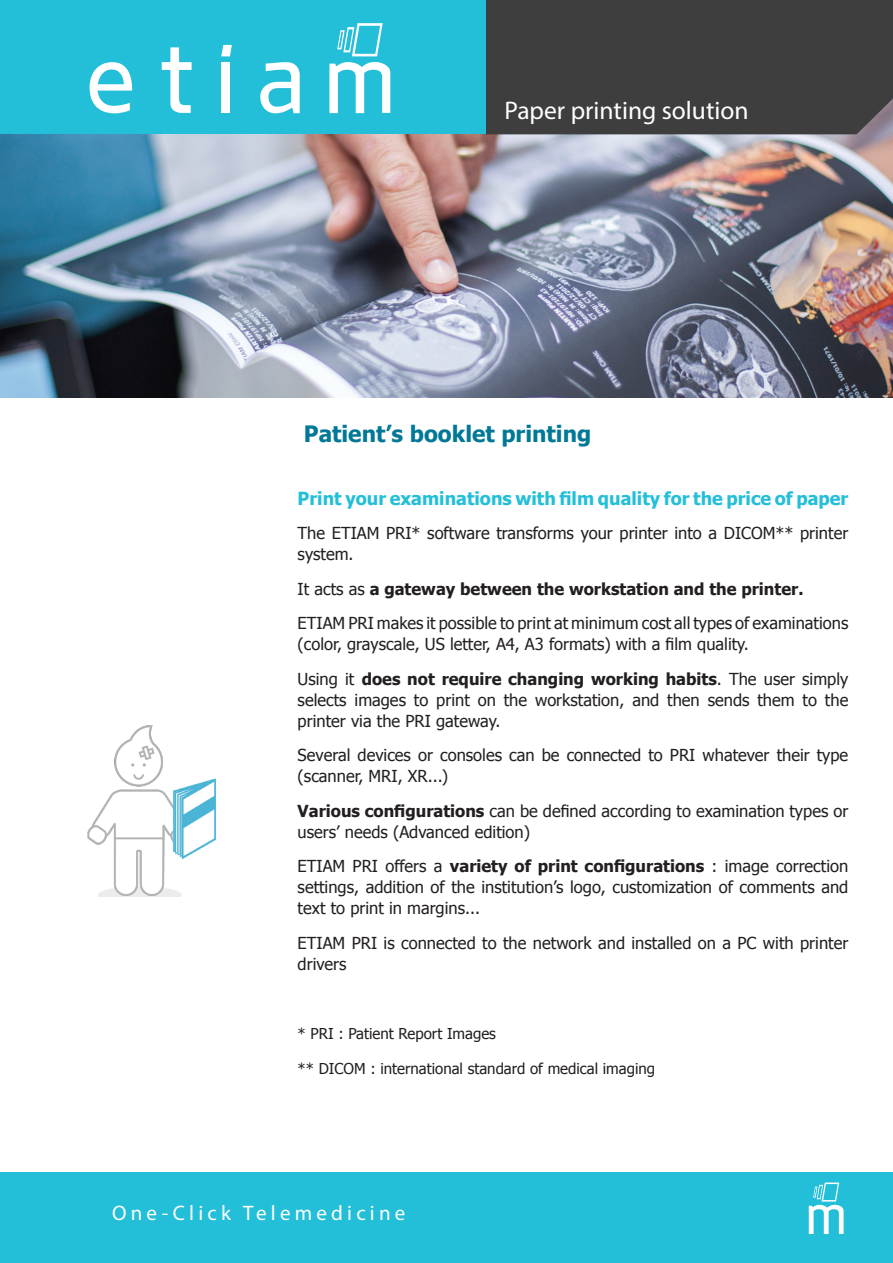
<style>
.page{position:relative;width:893px;height:1263px;background:#fff}
.page>*{position:absolute;margin:0;border:0;box-sizing:border-box;transform-origin:0 0}
.t1{font:25.5px "Myriad Pro";color:#fff}
.Titre_principal{font:700 22.5px "Tahoma";color:#007896}
.t2{font:21px "Myriad Pro";letter-spacing:.2em;color:#fff}
.Introduction{font:700 18px "Tahoma";color:#23bfd8}
.texte_courant_page_1{font:16.5px/21px "Tahoma";color:#231f20}
.texte_courant_page_1-2{font:700 16.5px "Tahoma";color:#231f20}
.texte_courant_page_1-3{font:15px "Tahoma";color:#231f20}
.s1{font-weight:400}
.s2{font-weight:700}
</style>
<div class="page">
<img style="left:0;top:134px;width:893px;height:264px">
<div style="left:486px;top:0;width:407px;height:134px;background:#3e3e3f"></div>
<div style="left:0;top:0;width:486px;height:134px;background:#23bfd8"></div>
<svg style="left:90px;top:62px;width:42px;height:51px"></svg>
<svg style="left:162px;top:47px;width:30px;height:66px"></svg>
<div style="left:221px;top:62px;width:9px;height:51px;background:#fff"></div>
<svg style="left:260px;top:62px;width:40px;height:51px"></svg>
<svg style="left:329px;top:62px;width:61px;height:51px"></svg>
<svg style="left:221px;top:45px;width:11px;height:11px"></svg>
<svg style="left:337px;top:23px;width:46px;height:33px"></svg>
<img style="left:87px;top:725px;width:94px;height:171px">
<div style="left:0;top:1172px;width:893px;height:91px;background:#23bfd8"></div>
<svg style="left:809px;top:1182px;width:35px;height:52px"></svg>
<img style="left:149px;top:773px;width:67px;height:101px">
<p class="t1" style="left:504px;top:95px;width:246px">Paper printing solution</p>
<p class="Titre_principal" style="left:304px;top:418px;width:289px">Patient’s booklet printing</p>
<p class="Introduction" style="left:298px;top:486px;width:552px">Print your examinations with film quality for the price of paper</p>
<p class="texte_courant_page_1" style="left:298px;top:522px;width:552px">The ETIAM PRI* software transforms your printer into a DICOM** printer system.</p>
<p class="texte_courant_page_1-2" style="left:298px;top:577px;width:507px"><span class="s1">It acts as</span> a gateway between the workstation and the printer.</p>
<p class="texte_courant_page_1" style="left:298px;top:612px;width:552px">ETIAM PRI makes it possible to print at minimum cost all types of examinations (color, grayscale, US letter, A4, A3 formats) with a film quality.</p>
<p class="texte_courant_page_1" style="left:298px;top:668px;width:552px;text-align:justify">Using it <span class="s2">does not require changing working habits</span>. The user simply selects images to print on the workstation, and then sends them to the printer via the PRI gateway.</p>
<p class="texte_courant_page_1" style="left:298px;top:744px;width:552px">Several devices or consoles can be connected to PRI whatever their type (scanner, MRI, XR...)</p>
<p class="texte_courant_page_1" style="left:298px;top:800px;width:552px"><span class="s2">Various configurations</span> can be defined according to examination types or users’ needs (Advanced edition)</p>
<p class="texte_courant_page_1" style="left:298px;top:855px;width:552px;text-align:justify">ETIAM PRI offers a <span class="s2">variety of print configurations</span> : image correction settings, addition of the institution’s logo, customization of comments and text to print in margins...</p>
<p class="texte_courant_page_1" style="left:298px;top:932px;width:552px">ETIAM PRI is connected to the network and installed on a PC with printer drivers</p>
<p class="texte_courant_page_1-3" style="left:298px;top:1023px;width:200px">* PRI : Patient Report Images</p>
<p class="texte_courant_page_1-3" style="left:298px;top:1058px;width:359px">** DICOM : international standard of medical imaging</p>
<p class="t2" style="left:112px;top:1200px;width:295px">One-Click Telemedicine</p>
</div>
